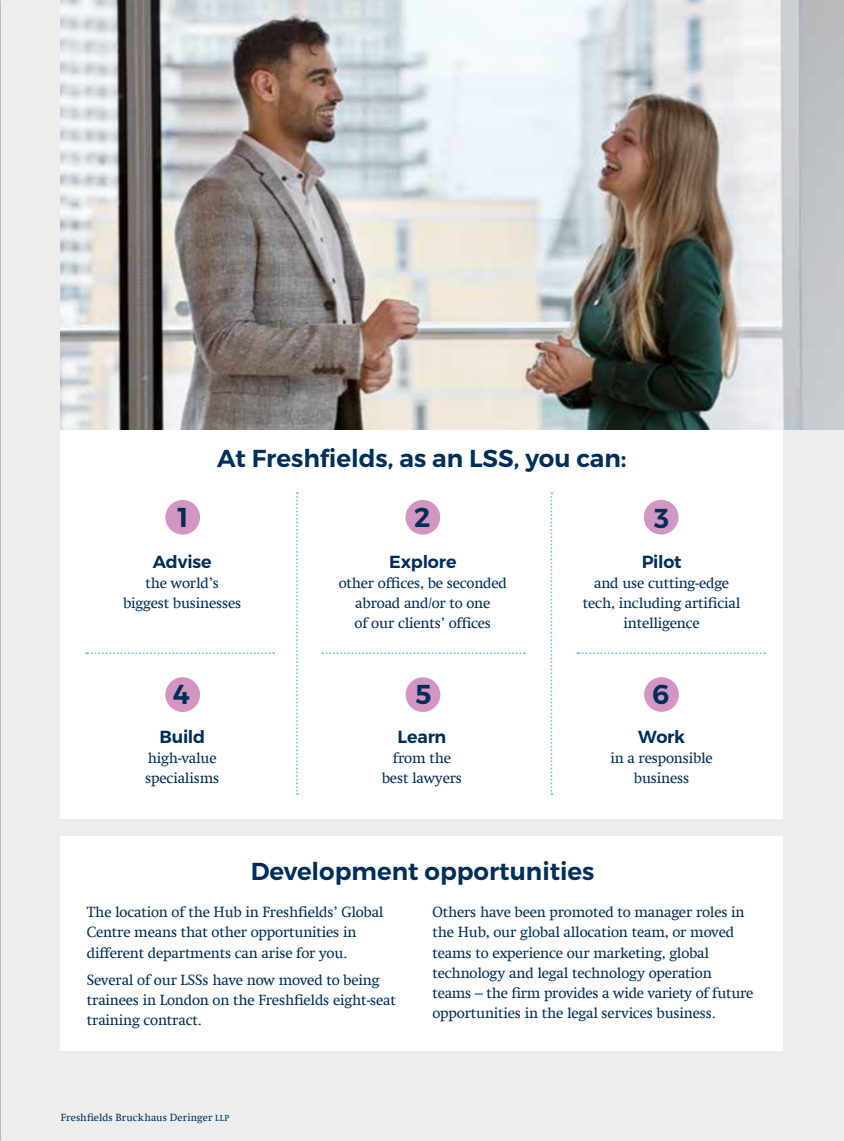
<style>
.page{position:relative;width:844px;height:1141px;background:#fff}
.page>*{position:absolute;margin:0;border:0;box-sizing:border-box;transform-origin:0 0}
.t1{font:600 27.3px "Montserrat";color:#002e5a}
.t2{font:600 24.5px "Montserrat";color:#002e5a}
.t3{font:600 17.5px "Montserrat";letter-spacing:-.01em;color:#002e5a}
.t4{font:14.88px/20.1px "Swift Com";letter-spacing:-.015em;color:#002e5a;text-align:center}
.t5{font:10.5px "Swift Com";letter-spacing:.01em;color:#002e5a}
.s1{font-size:8.75px}
</style>
<div class="page">
<div style="left:0;top:0;width:843px;height:1141px;background:#ededed"></div>
<div style="left:61px;top:428px;width:722px;height:391px;background:#fff"></div>
<div style="left:61px;top:836px;width:722px;height:214px;background:#fff"></div>
<div style="left:165px;top:500px;width:35px;height:35px;background:#d396c3;border-radius:50%"></div>
<div style="left:405px;top:500px;width:35px;height:35px;background:#d396c3;border-radius:50%"></div>
<div style="left:643px;top:500px;width:35px;height:35px;background:#d396c3;border-radius:50%"></div>
<div style="left:644px;top:677px;width:34px;height:35px;background:#d396c3;border-radius:50%"></div>
<div style="left:405px;top:677px;width:35px;height:35px;background:#d396c3;border-radius:50%"></div>
<div style="left:165px;top:677px;width:35px;height:35px;background:#d396c3;border-radius:50%"></div>
<svg style="left:296px;top:492px;width:2px;height:303px"></svg>
<svg style="left:322px;top:652px;width:202px;height:2px"></svg>
<svg style="left:86px;top:652px;width:188px;height:2px"></svg>
<svg style="left:577px;top:652px;width:188px;height:2px"></svg>
<svg style="left:550px;top:492px;width:2px;height:303px"></svg>
<img style="left:61px;top:0;width:782px;height:429px">
<h1 class="t1" style="left:177px;top:500px;width:13px">1</h1>
<h2 class="t2" style="left:217px;top:443px;width:410px">At Freshfields, as an LSS, you can:</h2>
<h1 class="t1" style="left:414px;top:500px;width:18px">2</h1>
<h1 class="t1" style="left:654px;top:501px;width:17px">3</h1>
<p class="t3" style="left:153px;top:551px;width:60px">Advise</p>
<p class="t4" style="left:123px;top:573px;width:120px">the world’s biggest businesses</p>
<h1 class="t1" style="left:173px;top:677px;width:19px">4</h1>
<p class="t3" style="left:159px;top:726px;width:47px">Build</p>
<p class="t4" style="left:145px;top:748px;width:76px;text-align:left">high-value specialisms</p>
<p class="t3" style="left:389px;top:551px;width:69px">Explore</p>
<p class="t4" style="left:338px;top:573px;width:170px">other offices, be seconded abroad and/or to one<br>of our clients’ offices</p>
<h1 class="t1" style="left:415px;top:677px;width:18px">5</h1>
<p class="t3" style="left:397px;top:726px;width:50px">Learn</p>
<p class="t4" style="left:382px;top:748px;width:82px">from the best lawyers</p>
<p class="t3" style="left:641px;top:551px;width:41px">Pilot</p>
<p class="t4" style="left:582px;top:573px;width:159px">and use cutting-edge tech, including artificial intelligence</p>
<h1 class="t1" style="left:652px;top:677px;width:19px">6</h1>
<p class="t3" style="left:638px;top:726px;width:48px">Work</p>
<p class="t4" style="left:610px;top:748px;width:104px">in a responsible business</p>
<h2 class="t2" style="left:251px;top:856px;width:345px">Development opportunities</h2>
<p class="t4" style="left:87px;top:902px;width:298px;text-align:left">The location of the Hub in Freshfields’ Global<br>Centre means that other opportunities in different departments can arise for you.</p>
<p class="t4" style="left:87px;top:970px;width:311px;text-align:left">Several of our LSSs have now moved to being trainees in London on the Freshfields eight-seat training contract.</p>
<p class="t5" style="left:61px;top:1112px;width:170px">Freshfields Bruckhaus Deringer <span class="s1">LLP</span></p>
<p class="t4" style="left:432px;top:902px;width:322px;text-align:left">Others have been promoted to manager roles in the Hub, our global allocation team, or moved teams to experience our marketing, global technology and legal technology operation teams – the firm provides a wide variety of future opportunities in the legal services business.</p>
</div>
